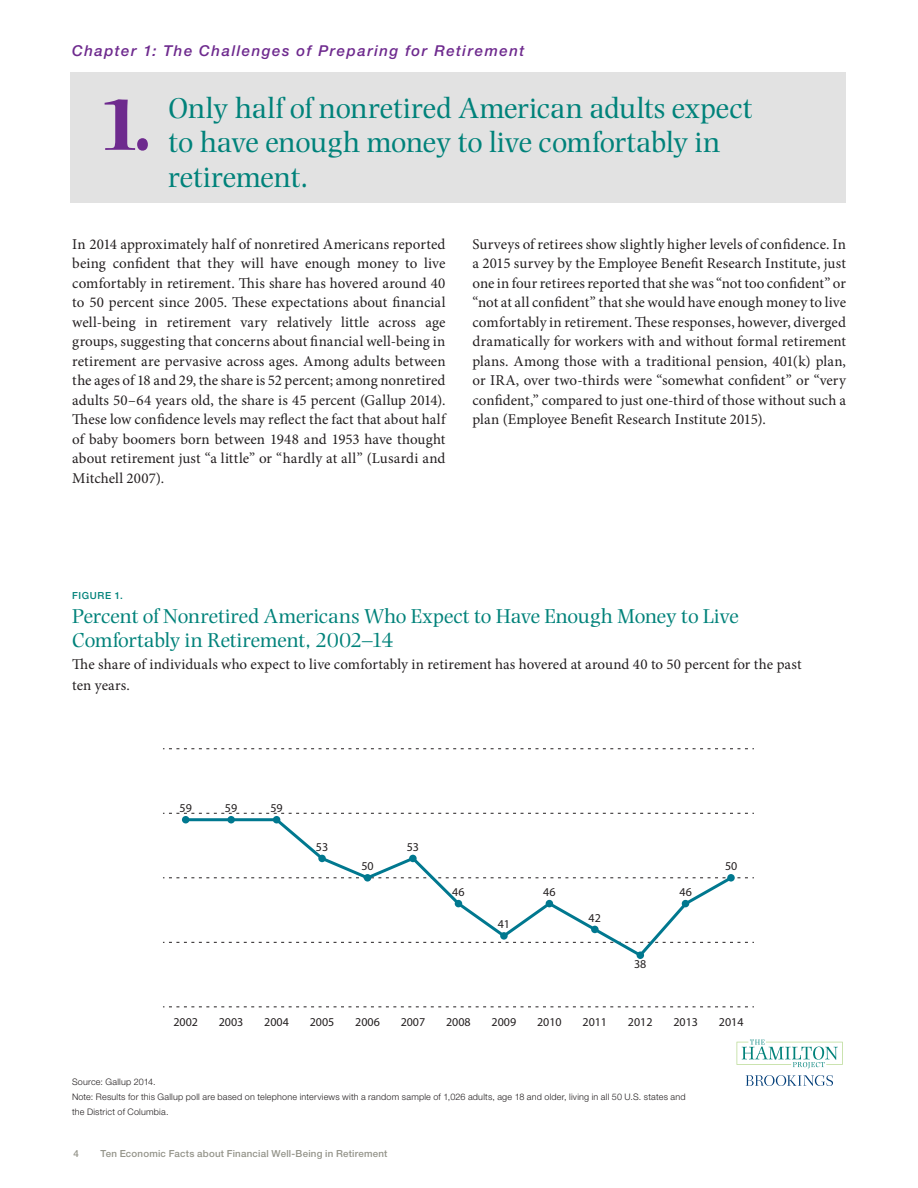
<style>
.page{position:relative;width:918px;height:1188px;background:#fff}
.page>*{position:absolute;margin:0;border:0;box-sizing:border-box;transform-origin:0 0}
.t1{font:700 75px "Photina MT Std";color:#6e2a8e}
.t2{font:30px/34.5px "Photina MT Std";letter-spacing:-.005em;color:#00827a}
.t3{font:21px/24px "Photina MT Std";letter-spacing:-.005em;color:#00827a}
.t4{font:15px/19.5px "Minion Pro";color:#231f20;text-align:justify}
.t5{font:italic 500 15px "Helvetica Neue LT Std";letter-spacing:.1em;color:#6e2a8e}
.t6{font:12px "Myriad Pro";color:#231f20}
.t7{font:500 9.75px "Helvetica Neue LT Std";letter-spacing:.02em;color:#94948a}
.t8{font:500 9.75px "Helvetica Neue LT Std";letter-spacing:.06em;color:#00827a}
.t9{font:300 9px/15px "Helvetica Neue LT Std";letter-spacing:.025em;color:#231f20}
</style>
<div class="page">
<svg style="left:746px;top:1075px;width:87px;height:11px"></svg>
<svg style="left:737px;top:1040px;width:106px;height:28px"></svg>
<svg style="left:163px;top:1007px;width:591px;height:1px"></svg>
<svg style="left:163px;top:749px;width:591px;height:1px"></svg>
<svg style="left:163px;top:813px;width:591px;height:146px"></svg>
<div style="left:182px;top:816px;width:7px;height:7px;background:#00788f;border-radius:50%"></div>
<div style="left:227px;top:816px;width:8px;height:7px;background:#00788f;border-radius:50%"></div>
<div style="left:273px;top:816px;width:7px;height:7px;background:#00788f;border-radius:50%"></div>
<div style="left:318px;top:855px;width:8px;height:7px;background:#00788f;border-radius:50%"></div>
<div style="left:409px;top:855px;width:8px;height:7px;background:#00788f;border-radius:50%"></div>
<div style="left:455px;top:900px;width:7px;height:7px;background:#00788f;border-radius:50%"></div>
<div style="left:546px;top:900px;width:7px;height:7px;background:#00788f;border-radius:50%"></div>
<div style="left:682px;top:900px;width:7px;height:7px;background:#00788f;border-radius:50%"></div>
<div style="left:727px;top:874px;width:8px;height:8px;background:#00788f;border-radius:50%"></div>
<div style="left:500px;top:932px;width:8px;height:8px;background:#00788f;border-radius:50%"></div>
<div style="left:591px;top:926px;width:8px;height:7px;background:#00788f;border-radius:50%"></div>
<div style="left:637px;top:951px;width:7px;height:8px;background:#00788f;border-radius:50%"></div>
<div style="left:364px;top:874px;width:7px;height:8px;background:#00788f;border-radius:50%"></div>
<div style="left:71px;top:72px;width:775px;height:130px;background:#e2e2e2"></div>
<p class="t5" style="left:72px;top:42px;width:454px">Chapter 1: The Challenges of Preparing for Retirement</p>
<h1 class="t1" style="left:97px;top:82px;width:57px">1.</h1>
<h2 class="t2" style="left:168px;top:91px;width:585px">Only half of nonretired American adults expect to have enough money to live comfortably in retirement.</h2>
<p class="t4" style="left:72px;top:234px;width:375px">In 2014 approximately half of nonretired Americans reported being confident that they will have enough money to live comfortably in retirement. This share has hovered around 40 to 50 percent since 2005. These expectations about financial well-being in retirement vary relatively little across age groups, suggesting that concerns about financial well-being in retirement are pervasive across ages. Among adults between the ages of 18 and 29, the share is 52 percent; among nonretired adults 50–64 years old, the share is 45 percent (Gallup 2014).<br>These low confidence levels may reflect the fact that about half of baby boomers born between 1948 and 1953 have thought about retirement just “a little” or “hardly at all” (Lusardi and Mitchell 2007).</p>
<p class="t4" style="left:473px;top:234px;width:375px">Surveys of retirees show slightly higher levels of confidence. In a 2015 survey by the Employee Benefit Research Institute, just one in four retirees reported that she was “not too confident” or “not at all confident” that she would have enough money to live comfortably in retirement. These responses, however, diverged dramatically for workers with and without formal retirement plans. Among those with a traditional pension, 401(k) plan, or IRA, over two-thirds were “somewhat confident” or “very confident,” compared to just one-third of those without such a plan (Employee Benefit Research Institute 2015).</p>
<p class="t8" style="left:72px;top:590px;width:52px">FIGURE 1.</p>
<h3 class="t3" style="left:72px;top:604px;width:668px">Percent of Nonretired Americans Who Expect to Have Enough Money to Live<br>Comfortably in Retirement, 2002–14</h3>
<p class="t4" style="left:72px;top:654px;width:731px;line-height:21px">The share of individuals who expect to live comfortably in retirement has hovered at around 40 to 50 percent for the past ten years.</p>
<p class="t6" style="left:180px;top:800px;width:14px">59</p>
<p class="t6" style="left:225px;top:800px;width:14px">59</p>
<p class="t6" style="left:270px;top:800px;width:14px">59</p>
<p class="t6" style="left:316px;top:839px;width:14px">53</p>
<p class="t6" style="left:407px;top:839px;width:14px">53</p>
<p class="t6" style="left:361px;top:858px;width:14px">50</p>
<p class="t6" style="left:725px;top:858px;width:14px">50</p>
<p class="t6" style="left:452px;top:884px;width:14px">46</p>
<p class="t6" style="left:543px;top:884px;width:14px">46</p>
<p class="t6" style="left:680px;top:884px;width:14px">46</p>
<p class="t6" style="left:589px;top:910px;width:14px">42</p>
<p class="t6" style="left:634px;top:957px;width:14px">38</p>
<p class="t6" style="left:498px;top:917px;width:14px">41</p>
<p class="t6" style="left:173px;top:1014px;width:26px">2002</p>
<p class="t6" style="left:219px;top:1014px;width:26px">2003</p>
<p class="t6" style="left:264px;top:1014px;width:26px">2004</p>
<p class="t6" style="left:310px;top:1014px;width:26px">2005</p>
<p class="t6" style="left:355px;top:1014px;width:26px">2006</p>
<p class="t6" style="left:401px;top:1014px;width:26px">2007</p>
<p class="t6" style="left:446px;top:1014px;width:26px">2008</p>
<p class="t6" style="left:492px;top:1014px;width:26px">2009</p>
<p class="t6" style="left:537px;top:1014px;width:26px">2010</p>
<p class="t6" style="left:583px;top:1014px;width:26px">2011</p>
<p class="t6" style="left:628px;top:1014px;width:26px">2012</p>
<p class="t6" style="left:673px;top:1014px;width:26px">2013</p>
<p class="t6" style="left:719px;top:1014px;width:26px">2014</p>
<p class="t9" style="left:72px;top:1075px;width:615px">Source: Gallup 2014.<br>Note: Results for this Gallup poll are based on telephone interviews with a random sample of 1,026 adults, age 18 and older, living in all 50 U.S. states and the District of Columbia.</p>
<p class="t7" style="left:74px;top:1147px;width:7px">4</p>
<p class="t7" style="left:100px;top:1147px;width:289px">Ten Economic Facts about Financial Well-Being in Retirement</p>
</div>
